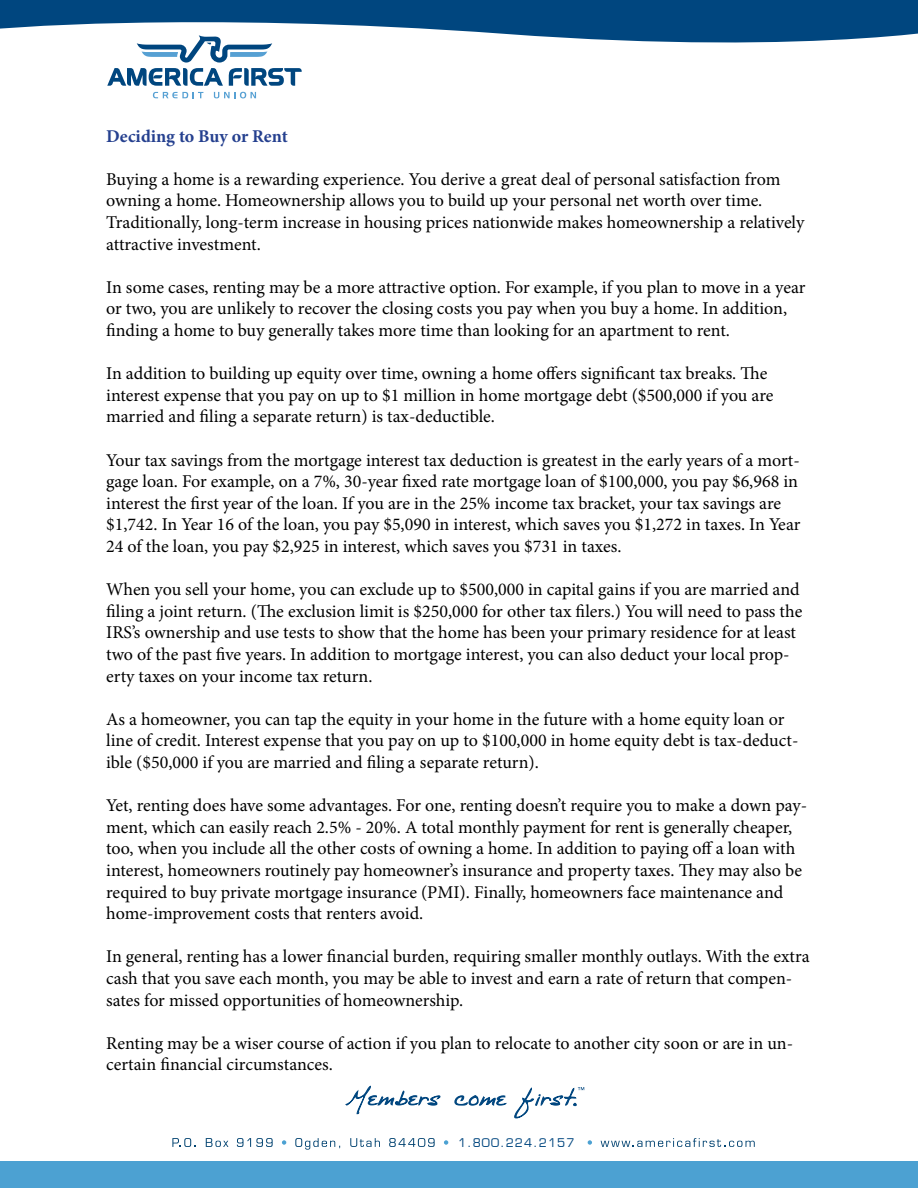
<style>
.page{position:relative;width:918px;height:1188px;background:#fff}
.page>*{position:absolute;margin:0;border:0;box-sizing:border-box;transform-origin:0 0}
.t1{font:18px/21.6px "Minion Pro";letter-spacing:-.005em;color:#000}
.t2{font:700 18px "Minion Pro";letter-spacing:-.005em;color:#25408f}
.t3{font:11.7px "Euromode Plain";letter-spacing:.1em;color:#00467f}
</style>
<div class="page">
<svg style="left:345px;top:1086px;width:95px;height:29px"></svg>
<svg style="left:454px;top:1095px;width:52px;height:11px"></svg>
<svg style="left:514px;top:1087px;width:70px;height:31px"></svg>
<svg style="left:0;top:0;width:918px;height:43px;fill:#00467f"></svg>
<svg style="left:172px;top:1138px;width:24px;height:9px"></svg>
<svg style="left:206px;top:1138px;width:22px;height:9px"></svg>
<svg style="left:237px;top:1138px;width:36px;height:9px"></svg>
<svg style="left:282px;top:1140px;width:4px;height:5px"></svg>
<svg style="left:295px;top:1138px;width:45px;height:12px"></svg>
<svg style="left:350px;top:1138px;width:30px;height:9px"></svg>
<svg style="left:389px;top:1138px;width:46px;height:9px"></svg>
<svg style="left:444px;top:1140px;width:4px;height:5px"></svg>
<svg style="left:588px;top:1140px;width:4px;height:5px"></svg>
<svg style="left:601px;top:1138px;width:154px;height:9px"></svg>
<svg style="left:153px;top:92px;width:50px;height:6px"></svg>
<svg style="left:214px;top:92px;width:42px;height:6px"></svg>
<svg style="left:107px;top:35px;width:195px;height:51px"></svg>
<div style="left:0;top:1162px;width:918px;height:26px;background:#4ca1d2"></div>
<p class="t2" style="left:106px;top:123px;width:183px">Deciding to Buy or Rent</p>
<p class="t1" style="left:106px;top:168px;width:700px">Buying a home is a rewarding experience. You derive a great deal of personal satisfaction from owning a home. Homeownership allows you to build up your personal net worth over time.<br>Traditionally, long-term increase in housing prices nationwide makes homeownership a relatively attractive investment.</p>
<p class="t1" style="left:106px;top:276px;width:701px">In some cases, renting may be a more attractive option. For example, if you plan to move in a year or two, you are unlikely to recover the closing costs you pay when you buy a home. In addition, finding a home to buy generally takes more time than looking for an apartment to rent.</p>
<p class="t1" style="left:106px;top:363px;width:669px">In addition to building up equity over time, owning a home offers significant tax breaks. The interest expense that you pay on up to $1 million in home mortgage debt ($500,000 if you are married and filing a separate return) is tax-deductible.</p>
<p class="t1" style="left:106px;top:449px;width:696px">Your tax savings from the mortgage interest tax deduction is greatest in the early years of a mort&shy;gage loan. For example, on a 7%, 30-year fixed rate mortgage loan of $100,000, you pay $6,968 in interest the first year of the loan. If you are in the 25% income tax bracket, your tax savings are $1,742. In Year 16 of the loan, you pay $5,090 in interest, which saves you $1,272 in taxes. In Year 24 of the loan, you pay $2,925 in interest, which saves you $731 in taxes.</p>
<p class="t1" style="left:106px;top:579px;width:698px">When you sell your home, you can exclude up to $500,000 in capital gains if you are married and filing a joint return. (The exclusion limit is $250,000 for other tax filers.) You will need to pass the IRS’s ownership and use tests to show that the home has been your primary residence for at least two of the past five years. In addition to mortgage interest, you can also deduct your local prop&shy;erty taxes on your income tax return.</p>
<p class="t1" style="left:106px;top:708px;width:694px">As a homeowner, you can tap the equity in your home in the future with a home equity loan or line of credit. Interest expense that you pay on up to $100,000 in home equity debt is tax-deduct&shy;ible ($50,000 if you are married and filing a separate return).</p>
<p class="t1" style="left:106px;top:795px;width:702px">Yet, renting does have some advantages. For one, renting doesn’t require you to make a down pay&shy;ment, which can easily reach 2.5% - 20%. A total monthly payment for rent is generally cheaper, too, when you include all the other costs of owning a home. In addition to paying off a loan with interest, homeowners routinely pay homeowner’s insurance and property taxes. They may also be required to buy private mortgage insurance (PMI). Finally, homeowners face maintenance and home-improvement costs that renters avoid.</p>
<p class="t1" style="left:106px;top:946px;width:705px">In general, renting has a lower financial burden, requiring smaller monthly outlays. With the extra cash that you save each month, you may be able to invest and earn a rate of return that compen&shy;sates for missed opportunities of homeownership.</p>
<p class="t1" style="left:106px;top:1032px;width:688px">Renting may be a wiser course of action if you plan to relocate to another city soon or are in un&shy;certain financial circumstances.</p>
<p class="t3" style="left:458px;top:1136px;width:118px">1.800.224.2157</p>
</div>
